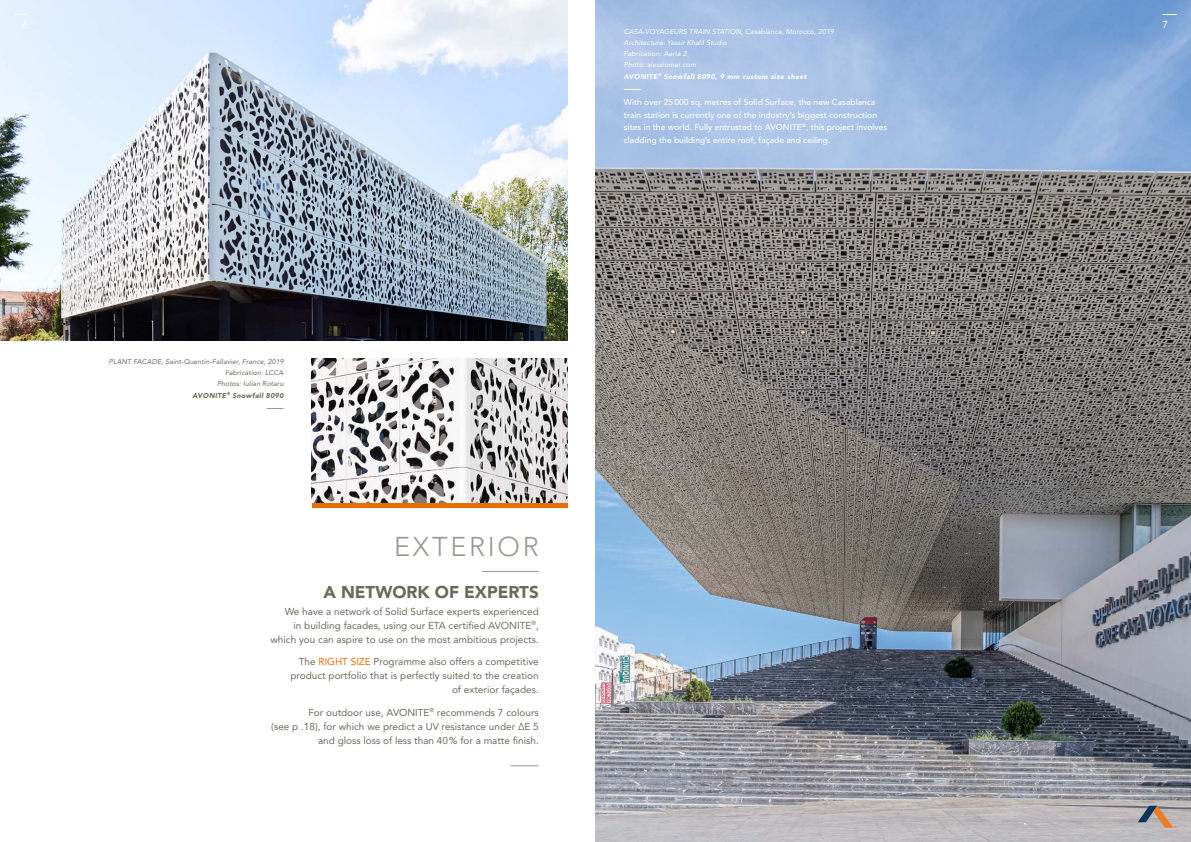
<style>
.page{position:relative;width:1191px;height:842px;background:#fff}
.page>*{position:absolute;margin:0;border:0;box-sizing:border-box;transform-origin:0 0}
.t1{font:300 27px "Avenir LT Std";letter-spacing:.1em;color:#9b968d}
.t2{font:900 17px "Avenir LT Std";color:#6c695c}
.t3{font:10px/14px "Avenir LT Std";color:#6c695c;text-align:right}
.t4{font:10px "Avenir LT Std";color:#fff}
.t5{font:500 8.5px/12.5px "Avenir LT Std";color:#fff}
.t6{font:italic 7px/11.2px "Avenir LT Std";letter-spacing:.01em;color:#fff}
.t7{font:italic 7px/11.2px "Avenir LT Std";letter-spacing:.01em;color:#6c695c;text-align:right}
.s1{font-weight:900}
.s2{color:#ea6e00}
</style>
<div class="page">
<img style="left:595px;top:0;width:596px;height:842px">
<img style="left:0;top:0;width:567px;height:340px">
<img style="left:312px;top:359px;width:255px;height:144px">
<hr style="left:312px;top:503px;width:255px;height:4px;background:#ea6e00">
<svg style="left:14px;top:14px;width:14px;height:1px"></svg>
<hr style="left:482px;top:571px;width:57px;height:1px;background:#9b968d">
<svg style="left:510px;top:765px;width:29px;height:1px"></svg>
<svg style="left:266px;top:408px;width:17px;height:1px"></svg>
<svg style="left:624px;top:89px;width:17px;height:1px"></svg>
<svg style="left:1137px;top:806px;width:39px;height:22px"></svg>
<svg style="left:1162px;top:14px;width:14px;height:1px"></svg>
<p class="t4" style="left:23px;top:19px;width:7px">6</p>
<p class="t6" style="left:624px;top:26px;width:212px">CASA-VOYAGEURS TRAIN STATION, Casablanca, Morocco, 2019<br>Architecture: Yassir Khalil Studio<br>Fabrication: Aeria 2<br>Photo: alessiomei.com<br><span class="s1">AVONITE</span><sup>®</sup> <span class="s1">Snowfall 8090, 9 mm custom size sheet</span></p>
<p class="t5" style="left:624px;top:96px;width:265px">With over 25000 sq. metres of Solid Surface, the new Casablanca train station is currently one of the industry’s biggest construction sites in the world. Fully entrusted to AVONITE<sup>®</sup>, this project involves cladding the building’s entire roof, façade and ceiling.</p>
<p class="t7" style="left:109px;top:356px;width:176px">PLANT FACADE, Saint-Quentin-Fallavier, France, 2019<br>Fabrication: LCCA<br>Photos: Iulian Rotaru<br><span class="s1">AVONITE</span><sup>®</sup> <span class="s1">Snowfall 8090</span></p>
<h1 class="t1" style="left:394px;top:531px;width:146px">EXTERIOR</h1>
<h2 class="t2" style="left:323px;top:581px;width:217px">A NETWORK OF EXPERTS</h2>
<p class="t3" style="left:270px;top:604px;width:270px">We have a network of Solid Surface experts experienced<br>in building facades, using our ETA certified AVONITE<sup>®</sup>, which you can aspire to use on the most ambitious projects.</p>
<p class="t3" style="left:290px;top:655px;width:250px">The <span class="s2">RIGHT SIZE</span> Programme also offers a competitive product portfolio that is perfectly suited to the creation of exterior façades.</p>
<p class="t3" style="left:271px;top:705px;width:269px">For outdoor use, AVONITE<sup>®</sup> recommends 7 colours<br>(see p .18), for which we predict a UV resistance under ΔE 5 and gloss loss of less than 40% for a matte finish.</p>
<p class="t4" style="left:1162px;top:19px;width:7px">7</p>
</div>
